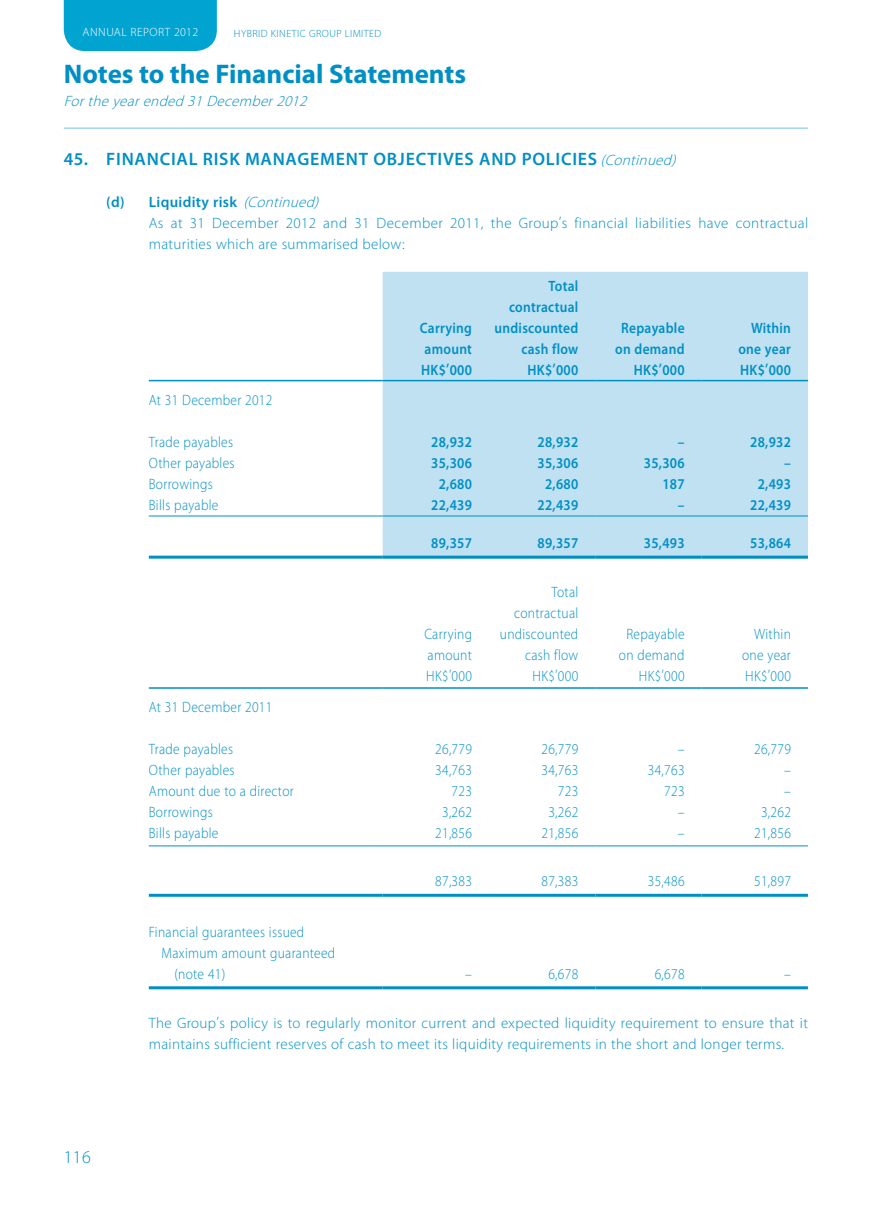
<style>
.page{position:relative;width:893px;height:1212px;background:#fff}
.page>*{position:absolute;margin:0;border:0;box-sizing:border-box;transform-origin:0 0}
.t1{font:700 27px "Myriad Pro";color:#008fc5}
.Heading_1{font:600 18px "Myriad Pro";letter-spacing:.04em;color:#008fc5}
.t2{font:300 18px "Myriad Pro";color:#008fc5}
.Body_Text{font:300 15px/21px "Myriad Pro";letter-spacing:.02em;color:#008fc5;scale:.9 1}
.Body_Text-2{font:300 15px/21px "Myriad Pro";letter-spacing:.02em;color:#008fc5}
.Body_Text-3{font:600 15px/21px "Myriad Pro";letter-spacing:.02em;color:#008fc5;text-align:center;scale:.9 1}
.t3{font:italic 300 15px "Myriad Pro";color:#008fc5}
.Heading_2{font:600 15px "Myriad Pro";letter-spacing:.02em;color:#008fc5}
.t4{font:300 12px "Myriad Pro";letter-spacing:.04em;color:#fff}
.t5{font:300 10.5px "Myriad Pro";letter-spacing:.04em;color:#008fc5}
.s1{font-weight:300;font-style:italic;font-size:15px}
.s2{font-weight:300;font-style:italic}
</style>
<div class="page">
<div style="left:64px;top:0;width:153px;height:51px;background:#01a3d1"></div>
<hr style="left:64px;top:128px;width:744px;height:1px;background:#83c7e5">
<div style="left:383px;top:272px;width:425px;height:284px;background:#bfe1f1"></div>
<hr style="left:149px;top:380px;width:234px;height:1px;background:#008fc5">
<hr style="left:383px;top:380px;width:106px;height:1px;background:#008fc5">
<hr style="left:489px;top:380px;width:106px;height:1px;background:#008fc5">
<hr style="left:595px;top:380px;width:107px;height:1px;background:#008fc5">
<hr style="left:702px;top:380px;width:106px;height:1px;background:#008fc5">
<hr style="left:149px;top:516px;width:234px;height:1px;background:#008fc5">
<hr style="left:383px;top:516px;width:106px;height:1px;background:#008fc5">
<hr style="left:489px;top:516px;width:106px;height:1px;background:#008fc5">
<hr style="left:595px;top:516px;width:107px;height:1px;background:#008fc5">
<hr style="left:702px;top:516px;width:106px;height:1px;background:#008fc5">
<hr style="left:149px;top:556px;width:234px;height:3px;background:#008fc5">
<hr style="left:383px;top:556px;width:106px;height:3px;background:#008fc5">
<hr style="left:489px;top:556px;width:106px;height:3px;background:#008fc5">
<hr style="left:595px;top:556px;width:107px;height:3px;background:#008fc5">
<hr style="left:702px;top:556px;width:106px;height:3px;background:#008fc5">
<hr style="left:149px;top:687px;width:234px;height:2px;background:#008fc5">
<hr style="left:383px;top:687px;width:106px;height:2px;background:#008fc5">
<hr style="left:489px;top:687px;width:106px;height:2px;background:#008fc5">
<hr style="left:595px;top:687px;width:107px;height:2px;background:#008fc5">
<hr style="left:702px;top:687px;width:106px;height:2px;background:#008fc5">
<hr style="left:149px;top:845px;width:234px;height:1px;background:#008fc5">
<hr style="left:383px;top:845px;width:106px;height:1px;background:#008fc5">
<hr style="left:489px;top:845px;width:106px;height:1px;background:#008fc5">
<hr style="left:595px;top:845px;width:107px;height:1px;background:#008fc5">
<hr style="left:702px;top:845px;width:106px;height:1px;background:#008fc5">
<hr style="left:149px;top:894px;width:234px;height:3px;background:#008fc5">
<hr style="left:383px;top:894px;width:106px;height:3px;background:#008fc5">
<hr style="left:489px;top:894px;width:106px;height:3px;background:#008fc5">
<hr style="left:595px;top:894px;width:107px;height:3px;background:#008fc5">
<hr style="left:702px;top:894px;width:106px;height:3px;background:#008fc5">
<hr style="left:149px;top:986px;width:234px;height:3px;background:#008fc5">
<hr style="left:383px;top:986px;width:106px;height:3px;background:#008fc5">
<hr style="left:489px;top:986px;width:106px;height:3px;background:#008fc5">
<hr style="left:595px;top:986px;width:107px;height:3px;background:#008fc5">
<hr style="left:702px;top:986px;width:106px;height:3px;background:#008fc5">
<p class="t4" style="left:82px;top:25px;width:117px">ANNUAL REPORT 2012</p>
<p class="t5" style="left:234px;top:27px;width:149px">HYBRID KINETIC GROUP LIMITED</p>
<h1 class="t1" style="left:64px;top:57px;width:404px">Notes to the Financial Statements</h1>
<p class="t3" style="left:64px;top:92px;width:249px">For the year ended 31 December 2012</p>
<p class="Heading_1" style="left:64px;top:147px;width:618px">45. FINANCIAL RISK MANAGEMENT OBJECTIVES AND POLICIES <span class="s1">(Continued)</span></p>
<p class="Heading_2" style="left:106px;top:192px;width:218px">(d) Liquidity risk <span class="s2">(Continued)</span></p>
<p class="Body_Text-2" style="left:149px;top:212px;width:661px">As at 31 December 2012 and 31 December 2011, the Group’s financial liabilities have contractual maturities which are summarised below:</p>
<p class="Body_Text-3" style="left:420px;top:317px;width:60px">Carrying amount</p>
<p class="Body_Text-3" style="left:548px;top:275px;width:35px">Total</p>
<p class="Body_Text-3" style="left:509px;top:296px;width:79px">contractual</p>
<p class="Body_Text-3" style="left:495px;top:317px;width:95px">undiscounted</p>
<p class="Body_Text-3" style="left:521px;top:338px;width:65px">cash flow</p>
<p class="Body_Text-3" style="left:621px;top:317px;width:72px">Repayable</p>
<p class="Body_Text-3" style="left:615px;top:338px;width:79px">on demand</p>
<p class="Body_Text-3" style="left:751px;top:317px;width:46px">Within</p>
<p class="Body_Text-3" style="left:738px;top:338px;width:60px">one year</p>
<p class="Body_Text-3" style="left:421px;top:359px;width:58px">HK$’000</p>
<p class="Body_Text-3" style="left:528px;top:359px;width:58px">HK$’000</p>
<p class="Body_Text-3" style="left:634px;top:359px;width:58px">HK$’000</p>
<p class="Body_Text-3" style="left:740px;top:359px;width:58px">HK$’000</p>
<p class="Body_Text" style="left:149px;top:389px;width:139px">At 31 December 2012</p>
<p class="Body_Text" style="left:149px;top:431px;width:95px">Trade payables</p>
<p class="Body_Text-3" style="left:431px;top:431px;width:47px">28,932</p>
<p class="Body_Text-3" style="left:538px;top:431px;width:47px">28,932</p>
<p class="Body_Text-3" style="left:678px;top:431px;width:9px">–</p>
<p class="Body_Text-3" style="left:750px;top:431px;width:47px">28,932</p>
<p class="Body_Text" style="left:149px;top:452px;width:97px">Other payables</p>
<p class="Body_Text-3" style="left:431px;top:452px;width:47px">35,306</p>
<p class="Body_Text-3" style="left:538px;top:452px;width:47px">35,306</p>
<p class="Body_Text-3" style="left:644px;top:452px;width:47px">35,306</p>
<p class="Body_Text-3" style="left:784px;top:452px;width:9px">–</p>
<p class="Body_Text" style="left:149px;top:473px;width:73px">Borrowings</p>
<p class="Body_Text-3" style="left:439px;top:473px;width:38px">2,680</p>
<p class="Body_Text-3" style="left:545px;top:473px;width:38px">2,680</p>
<p class="Body_Text-3" style="left:662px;top:473px;width:26px">187</p>
<p class="Body_Text-3" style="left:758px;top:473px;width:38px">2,493</p>
<p class="Body_Text" style="left:149px;top:494px;width:79px">Bills payable</p>
<p class="Body_Text-3" style="left:431px;top:494px;width:47px">22,439</p>
<p class="Body_Text-3" style="left:538px;top:494px;width:47px">22,439</p>
<p class="Body_Text-3" style="left:678px;top:494px;width:9px">–</p>
<p class="Body_Text-3" style="left:750px;top:494px;width:47px">22,439</p>
<p class="Body_Text-3" style="left:431px;top:532px;width:47px">89,357</p>
<p class="Body_Text-3" style="left:538px;top:532px;width:47px">89,357</p>
<p class="Body_Text-3" style="left:644px;top:532px;width:47px">35,493</p>
<p class="Body_Text-3" style="left:750px;top:532px;width:47px">53,864</p>
<p class="Body_Text" style="left:424px;top:623px;width:54px">Carrying amount</p>
<p class="Body_Text" style="left:551px;top:581px;width:31px">Total</p>
<p class="Body_Text" style="left:514px;top:602px;width:73px">contractual</p>
<p class="Body_Text" style="left:500px;top:623px;width:89px">undiscounted</p>
<p class="Body_Text" style="left:525px;top:644px;width:61px">cash flow</p>
<p class="Body_Text" style="left:626px;top:623px;width:66px">Repayable</p>
<p class="Body_Text" style="left:619px;top:644px;width:75px">on demand</p>
<p class="Body_Text" style="left:754px;top:623px;width:42px">Within</p>
<p class="Body_Text" style="left:742px;top:644px;width:56px">one year</p>
<p class="Body_Text" style="left:426px;top:665px;width:52px">HK$’000</p>
<p class="Body_Text" style="left:533px;top:665px;width:52px">HK$’000</p>
<p class="Body_Text" style="left:639px;top:665px;width:52px">HK$’000</p>
<p class="Body_Text" style="left:745px;top:665px;width:52px">HK$’000</p>
<p class="t2" style="left:64px;top:1146px;width:29px">116</p>
<p class="Body_Text" style="left:149px;top:697px;width:139px">At 31 December 2011</p>
<p class="Body_Text" style="left:149px;top:739px;width:95px">Trade payables</p>
<p class="Body_Text" style="left:435px;top:739px;width:42px">26,779</p>
<p class="Body_Text" style="left:542px;top:739px;width:42px">26,779</p>
<p class="Body_Text" style="left:678px;top:739px;width:9px">–</p>
<p class="Body_Text" style="left:754px;top:739px;width:42px">26,779</p>
<p class="Body_Text" style="left:149px;top:760px;width:97px">Other payables</p>
<p class="Body_Text" style="left:435px;top:760px;width:42px">34,763</p>
<p class="Body_Text" style="left:542px;top:760px;width:42px">34,763</p>
<p class="Body_Text" style="left:648px;top:760px;width:42px">34,763</p>
<p class="Body_Text" style="left:784px;top:760px;width:9px">–</p>
<p class="Body_Text" style="left:149px;top:781px;width:163px">Amount due to a director</p>
<p class="Body_Text" style="left:452px;top:781px;width:24px">723</p>
<p class="Body_Text" style="left:558px;top:781px;width:24px">723</p>
<p class="Body_Text" style="left:664px;top:781px;width:24px">723</p>
<p class="Body_Text" style="left:784px;top:781px;width:9px">–</p>
<p class="Body_Text" style="left:149px;top:802px;width:73px">Borrowings</p>
<p class="Body_Text" style="left:442px;top:802px;width:35px">3,262</p>
<p class="Body_Text" style="left:548px;top:802px;width:35px">3,262</p>
<p class="Body_Text" style="left:678px;top:802px;width:9px">–</p>
<p class="Body_Text" style="left:761px;top:802px;width:35px">3,262</p>
<p class="Body_Text" style="left:149px;top:823px;width:79px">Bills payable</p>
<p class="Body_Text" style="left:435px;top:823px;width:42px">21,856</p>
<p class="Body_Text" style="left:542px;top:823px;width:42px">21,856</p>
<p class="Body_Text" style="left:678px;top:823px;width:9px">–</p>
<p class="Body_Text" style="left:754px;top:823px;width:42px">21,856</p>
<p class="Body_Text" style="left:435px;top:871px;width:42px">87,383</p>
<p class="Body_Text" style="left:542px;top:871px;width:42px">87,383</p>
<p class="Body_Text" style="left:648px;top:871px;width:42px">35,486</p>
<p class="Body_Text" style="left:754px;top:871px;width:42px">51,897</p>
<p class="Body_Text" style="left:149px;top:921px;width:174px">Financial guarantees issued</p>
<p class="Body_Text" style="left:174px;top:942px;width:180px;text-indent:-13px">Maximum amount guaranteed (note 41)</p>
<p class="Body_Text" style="left:465px;top:963px;width:9px">–</p>
<p class="Body_Text" style="left:548px;top:963px;width:35px">6,678</p>
<p class="Body_Text" style="left:655px;top:963px;width:35px">6,678</p>
<p class="Body_Text" style="left:784px;top:963px;width:9px">–</p>
<p class="Body_Text-2" style="left:149px;top:1012px;width:661px">The Group’s policy is to regularly monitor current and expected liquidity requirement to ensure that it maintains sufficient reserves of cash to meet its liquidity requirements in the short and longer terms.</p>
</div>
